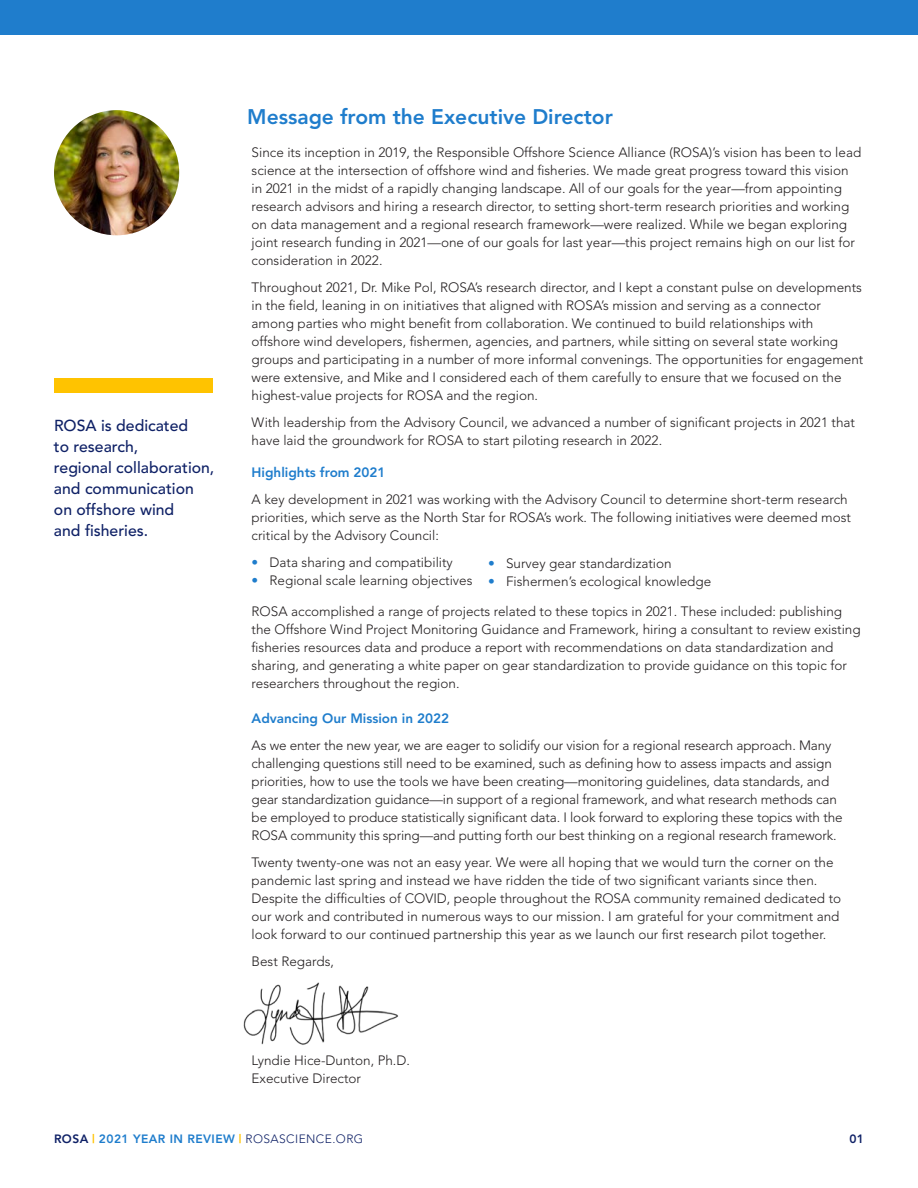
<style>
.page{position:relative;width:918px;height:1188px;background:#fff}
.page>*{position:absolute;margin:0;border:0;box-sizing:border-box;transform-origin:0 0}
.t1{font:800 21px "Avenir";color:#1f7dcc}
.t2{font:500 15.75px/21px "Avenir";color:#0f2166}
.t3{font:300 13.5px/18px "Avenir";color:#231f20}
.t4{font:800 13.5px "Avenir";color:#1f7dcc}
.t5{font:800 12px "Avenir";letter-spacing:.035em;color:#1f7dcc}
.t6{font:800 12px "Avenir";color:#0f2166}
.s1{color:#1f7dcc}
.s2{color:#0f2166}
.s3{color:#ffc300}
.s4{font-weight:300;color:#0f2166}
</style>
<div class="page">
<img style="left:54px;top:110px;width:125px;height:125px;border-radius:63px">
<img style="left:243px;top:982px;width:155px;height:63px">
<div style="left:54px;top:378px;width:159px;height:14px;background:#ffc300"></div>
<div style="left:0;top:0;width:918px;height:35px;background:#1f7dcc"></div>
<p class="t2" style="left:54px;top:415px;width:162px">ROSA is dedicated<br>to research,<br>regional collaboration, and communication on offshore wind<br>and fisheries.</p>
<h1 class="t1" style="left:247px;top:104px;width:367px">Message from the Executive Director</h1>
<p class="t3" style="left:252px;top:143px;width:611px">Since its inception in 2019, the Responsible Offshore Science Alliance (ROSA)’s vision has been to lead science at the intersection of offshore wind and fisheries. We made great progress toward this vision in 2021 in the midst of a rapidly changing landscape. All of our goals for the year—from appointing research advisors and hiring a research director, to setting short-term research priorities and working on data management and a regional research framework—were realized. While we began exploring joint research funding in 2021—one of our goals for last year—this project remains high on our list for consideration in 2022.</p>
<p class="t3" style="left:252px;top:278px;width:613px">Throughout 2021, Dr. Mike Pol, ROSA’s research director, and I kept a constant pulse on developments in the field, leaning in on initiatives that aligned with ROSA’s mission and serving as a connector among parties who might benefit from collaboration. We continued to build relationships with offshore wind developers, fishermen, agencies, and partners, while sitting on several state working groups and participating in a number of more informal convenings. The opportunities for engagement were extensive, and Mike and I considered each of them carefully to ensure that we focused on the highest-value projects for ROSA and the region.</p>
<p class="t3" style="left:252px;top:413px;width:605px">With leadership from the Advisory Council, we advanced a number of significant projects in 2021 that have laid the groundwork for ROSA to start piloting research in 2022.</p>
<p class="t4" style="left:252px;top:464px;width:135px">Highlights from 2021</p>
<p class="t3" style="left:252px;top:490px;width:601px">A key development in 2021 was working with the Advisory Council to determine short-term research priorities, which serve as the North Star for ROSA’s work. The following initiatives were deemed most critical by the Advisory Council:</p>
<p class="t3" style="left:252px;top:553px;width:203px"><span class="s1">•</span> Data sharing and compatibility</p>
<p class="t3" style="left:488px;top:554px;width:185px"><span class="s1">•</span> Survey gear standardization</p>
<p class="t3" style="left:252px;top:571px;width:461px"><span class="s1">•</span> Regional scale learning objectives <span class="s1">•</span> Fishermen’s ecological knowledge</p>
<p class="t3" style="left:252px;top:602px;width:611px">ROSA accomplished a range of projects related to these topics in 2021. These included: publishing the Offshore Wind Project Monitoring Guidance and Framework, hiring a consultant to review existing fisheries resources data and produce a report with recommendations on data standardization and sharing, and generating a white paper on gear standardization to provide guidance on this topic for researchers throughout the region.</p>
<p class="t4" style="left:252px;top:711px;width:199px">Advancing Our Mission in 2022</p>
<p class="t3" style="left:252px;top:737px;width:592px">As we enter the new year, we are eager to solidify our vision for a regional research approach. Many challenging questions still need to be examined, such as defining how to assess impacts and assign priorities, how to use the tools we have been creating—monitoring guidelines, data standards, and gear standardization guidance—in support of a regional framework, and what research methods can be employed to produce statistically significant data. I look forward to exploring these topics with the ROSA community this spring—and putting forth our best thinking on a regional research framework.</p>
<p class="t3" style="left:252px;top:854px;width:591px">Twenty twenty-one was not an easy year. We were all hoping that we would turn the corner on the pandemic last spring and instead we have ridden the tide of two significant variants since then.<br>Despite the difficulties of COVID, people throughout the ROSA community remained dedicated to our work and contributed in numerous ways to our mission. I am grateful for your commitment and look forward to our continued partnership this year as we launch our first research pilot together.</p>
<p class="t3" style="left:252px;top:953px;width:84px">Best Regards,</p>
<p class="t3" style="left:252px;top:1052px;width:160px">Lyndie Hice-Dunton, Ph.D.<br>Executive Director</p>
<p class="t5" style="left:54px;top:1132px;width:311px"><span class="s2">ROSA</span> <span class="s3">|</span> 2021 YEAR IN REVIEW <span class="s3">|</span> <span class="s4">ROSASCIENCE.ORG</span></p>
<p class="t6" style="left:849px;top:1132px;width:16px">01</p>
</div>
